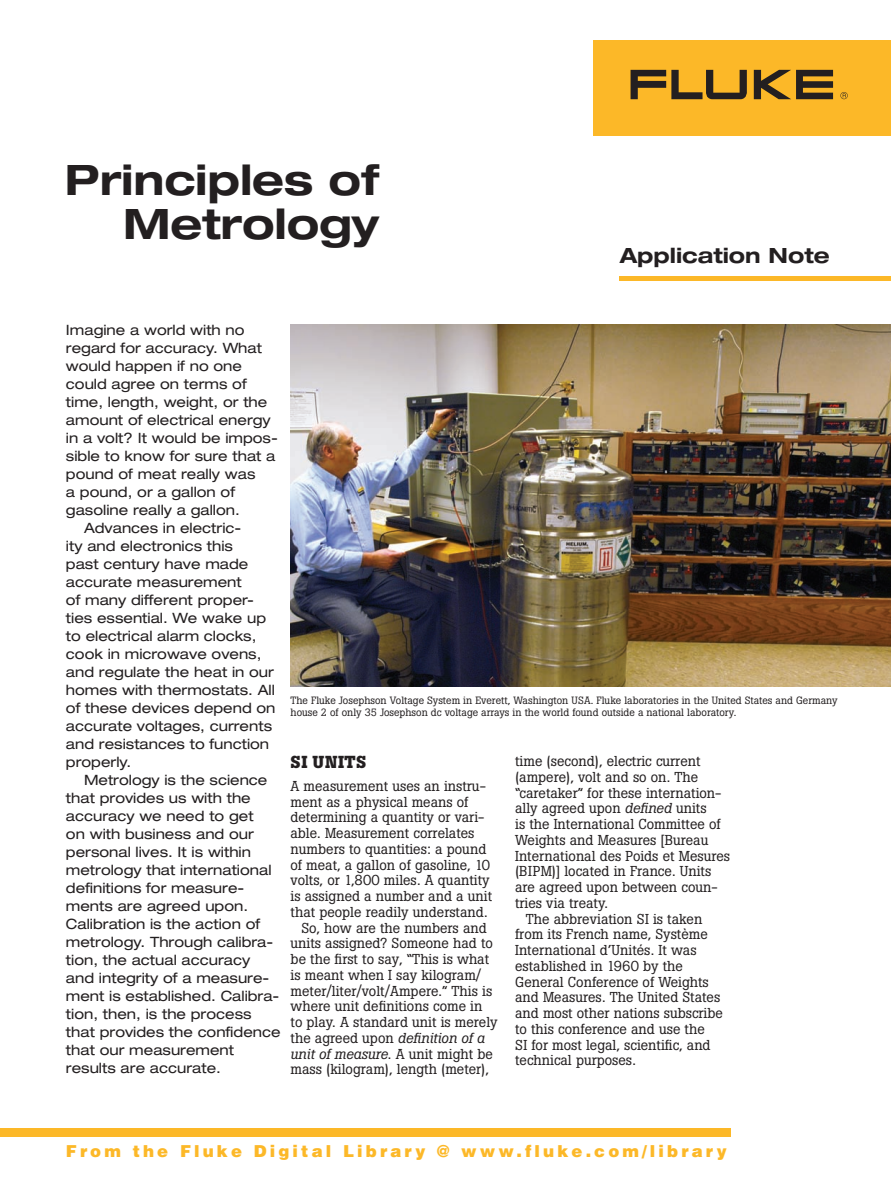
<style>
.page{position:relative;width:891px;height:1188px;background:#fff}
.page>*{position:absolute;margin:0;border:0;box-sizing:border-box;transform-origin:0 0}
.t1{font:700 expanded 42px/43.5px "Helvetica Neue";letter-spacing:-.005em;color:#231f20;text-align:right}
.t2{font:700 expanded 21px "Helvetica Neue";color:#231f20}
.t3{font:700 17.25px "Boton";letter-spacing:.04em;color:#231f20}
.t4{font:900 16.5px "Helvetica";letter-spacing:.19em;color:#fcb828}
.t5{font:14.25px "Boton";color:#231f20}
.t6{font:expanded 14.25px "Helvetica Neue";color:#231f20}
.t7{font:italic 14.25px "Boton";color:#231f20}
.t8{font:10.5px/12.6px "Boton";color:#231f20}
.s1{font-style:italic}
.s2{font-style:normal}
</style>
<div class="page">
<div style="left:0;top:1128px;width:730px;height:8px;background:#fcb828"></div>
<div style="left:620px;top:276px;width:271px;height:5px;background:#fcb828"></div>
<div style="left:593px;top:40px;width:298px;height:96px;background:#fcb828"></div>
<svg style="left:754px;top:70px;width:79px;height:29px"></svg>
<svg style="left:631px;top:70px;width:116px;height:29px"></svg>
<svg style="left:840px;top:92px;width:8px;height:7px"></svg>
<img style="left:291px;top:324px;width:600px;height:363px">
<h1 class="t1" style="left:65px;top:157px;width:315px">Principles of<br>Metrology</h1>
<h2 class="t2" style="left:620px;top:242px;width:211px">Application Note</h2>
<p class="t6" style="left:66px;top:321px;width:180px">Imagine a world with no</p>
<p class="t6" style="left:66px;top:339px;width:198px">regard for accuracy. What</p>
<p class="t6" style="left:66px;top:357px;width:178px">would happen if no one</p>
<p class="t6" style="left:66px;top:375px;width:182px">could agree on terms of</p>
<p class="t6" style="left:66px;top:393px;width:203px">time, length, weight, or the</p>
<p class="t6" style="left:66px;top:411px;width:206px">amount of electrical energy</p>
<p class="t6" style="left:66px;top:429px;width:213px">in a volt? It would be impos-</p>
<p class="t6" style="left:66px;top:447px;width:211px">sible to know for sure that a</p>
<p class="t6" style="left:66px;top:465px;width:191px">pound of meat really was</p>
<p class="t6" style="left:66px;top:483px;width:171px">a pound, or a gallon of</p>
<p class="t6" style="left:66px;top:501px;width:175px">gasoline really a gallon.</p>
<p class="t6" style="left:84px;top:519px;width:159px">Advances in electric-</p>
<p class="t6" style="left:66px;top:537px;width:169px">ity and electronics this</p>
<p class="t6" style="left:66px;top:555px;width:184px">past century have made</p>
<p class="t6" style="left:66px;top:573px;width:177px">accurate measurement</p>
<p class="t6" style="left:66px;top:591px;width:190px">of many different proper-</p>
<p class="t6" style="left:66px;top:609px;width:202px">ties essential. We wake up</p>
<p class="t6" style="left:66px;top:627px;width:192px">to electrical alarm clocks,</p>
<p class="t6" style="left:66px;top:645px;width:197px">cook in microwave ovens,</p>
<p class="t6" style="left:66px;top:663px;width:210px">and regulate the heat in our</p>
<p class="t6" style="left:66px;top:681px;width:211px">homes with thermostats. All</p>
<p class="t6" style="left:66px;top:699px;width:211px">of these devices depend on</p>
<p class="t6" style="left:66px;top:717px;width:208px">accurate voltages, currents</p>
<p class="t6" style="left:66px;top:735px;width:205px">and resistances to function</p>
<p class="t6" style="left:66px;top:753px;width:67px">properly.</p>
<p class="t6" style="left:84px;top:771px;width:185px">Metrology is the science</p>
<p class="t6" style="left:66px;top:789px;width:186px">that provides us with the</p>
<p class="t6" style="left:66px;top:807px;width:189px">accuracy we need to get</p>
<p class="t6" style="left:66px;top:825px;width:189px">on with business and our</p>
<p class="t6" style="left:66px;top:843px;width:187px">personal lives. It is within</p>
<p class="t6" style="left:66px;top:861px;width:207px">metrology that international</p>
<p class="t6" style="left:66px;top:879px;width:180px">definitions for measure-</p>
<p class="t6" style="left:66px;top:897px;width:184px">ments are agreed upon.</p>
<p class="t6" style="left:66px;top:915px;width:196px">Calibration is the action of</p>
<p class="t6" style="left:66px;top:933px;width:209px">metrology. Through calibra-</p>
<p class="t6" style="left:66px;top:951px;width:186px">tion, the actual accuracy</p>
<p class="t6" style="left:66px;top:969px;width:205px">and integrity of a measure-</p>
<p class="t6" style="left:66px;top:987px;width:215px">ment is established. Calibra-</p>
<p class="t6" style="left:66px;top:1005px;width:187px">tion, then, is the process</p>
<p class="t6" style="left:66px;top:1023px;width:216px">that provides the confidence</p>
<p class="t6" style="left:66px;top:1041px;width:170px">that our measurement</p>
<p class="t6" style="left:66px;top:1059px;width:156px">results are accurate.</p>
<p class="t8" style="left:291px;top:694px;width:549px">The Fluke Josephson Voltage System in Everett, Washington USA. Fluke laboratories in the United States and Germany house 2 of only 35 Josephson dc voltage arrays in the world found outside a national laboratory.</p>
<p class="t3" style="left:291px;top:752px;width:77px">SI UNITS</p>
<p class="t5" style="left:291px;top:777px;width:197px">A measurement uses an instru-</p>
<p class="t5" style="left:291px;top:793px;width:179px">ment as a physical means of</p>
<p class="t5" style="left:291px;top:809px;width:195px">determining a quantity or vari-</p>
<p class="t5" style="left:291px;top:825px;width:185px">able. Measurement correlates</p>
<p class="t5" style="left:291px;top:840px;width:197px">numbers to quantities: a pound</p>
<p class="t5" style="left:291px;top:856px;width:201px">of meat, a gallon of gasoline, 10</p>
<p class="t5" style="left:291px;top:872px;width:201px">volts, or 1,800 miles. A quantity</p>
<p class="t5" style="left:291px;top:888px;width:203px">is assigned a number and a unit</p>
<p class="t5" style="left:291px;top:903px;width:199px">that people readily understand.</p>
<p class="t5" style="left:301px;top:919px;width:187px">So, how are the numbers and</p>
<p class="t5" style="left:291px;top:935px;width:204px">units assigned? Someone had to</p>
<p class="t5" style="left:291px;top:951px;width:200px">be the first to say, “This is what</p>
<p class="t5" style="left:291px;top:966px;width:192px">is meant when I say kilogram/</p>
<p class="t5" style="left:291px;top:982px;width:203px">meter/liter/volt/Ampere.” This is</p>
<p class="t5" style="left:291px;top:998px;width:193px">where unit definitions come in</p>
<p class="t5" style="left:291px;top:1014px;width:209px">to play. A standard unit is merely</p>
<p class="t5" style="left:291px;top:1029px;width:196px">the agreed upon <span class="s1">definition of a</span></p>
<p class="t7" style="left:291px;top:1045px;width:204px">unit of measure<span class="s2">. A unit might be</span></p>
<p class="t5" style="left:291px;top:1061px;width:200px">mass (kilogram), length (meter),</p>
<p class="t5" style="left:515px;top:752px;width:187px">time (second), electric current</p>
<p class="t5" style="left:515px;top:768px;width:185px">(ampere), volt and so on. The</p>
<p class="t5" style="left:515px;top:784px;width:208px">“caretaker” for these internation-</p>
<p class="t5" style="left:515px;top:800px;width:193px">ally agreed upon <span class="s1">defined</span> units</p>
<p class="t5" style="left:515px;top:815px;width:207px">is the International Committee of</p>
<p class="t5" style="left:515px;top:831px;width:195px">Weights and Measures [Bureau</p>
<p class="t5" style="left:515px;top:847px;width:216px">International des Poids et Mesures</p>
<p class="t5" style="left:515px;top:863px;width:198px">(BIPM)] located in France. Units</p>
<p class="t5" style="left:515px;top:878px;width:204px">are agreed upon between coun-</p>
<p class="t5" style="left:515px;top:894px;width:94px">tries via treaty.</p>
<p class="t5" style="left:526px;top:910px;width:178px">The abbreviation SI is taken</p>
<p class="t5" style="left:515px;top:926px;width:194px">from its French name, Système</p>
<p class="t5" style="left:515px;top:941px;width:183px">International d’Unités. It was</p>
<p class="t5" style="left:515px;top:957px;width:169px">established in 1960 by the</p>
<p class="t5" style="left:515px;top:973px;width:195px">General Conference of Weights</p>
<p class="t5" style="left:515px;top:989px;width:207px">and Measures. The United States</p>
<p class="t5" style="left:515px;top:1004px;width:209px">and most other nations subscribe</p>
<p class="t5" style="left:515px;top:1020px;width:191px">to this conference and use the</p>
<p class="t5" style="left:515px;top:1036px;width:197px">SI for most legal, scientific, and</p>
<p class="t5" style="left:515px;top:1052px;width:122px">technical purposes.</p>
<p class="t4" style="left:66px;top:1140px;width:662px">From the Fluke Digital Library @ www.fluke.com/library</p>
</div>
